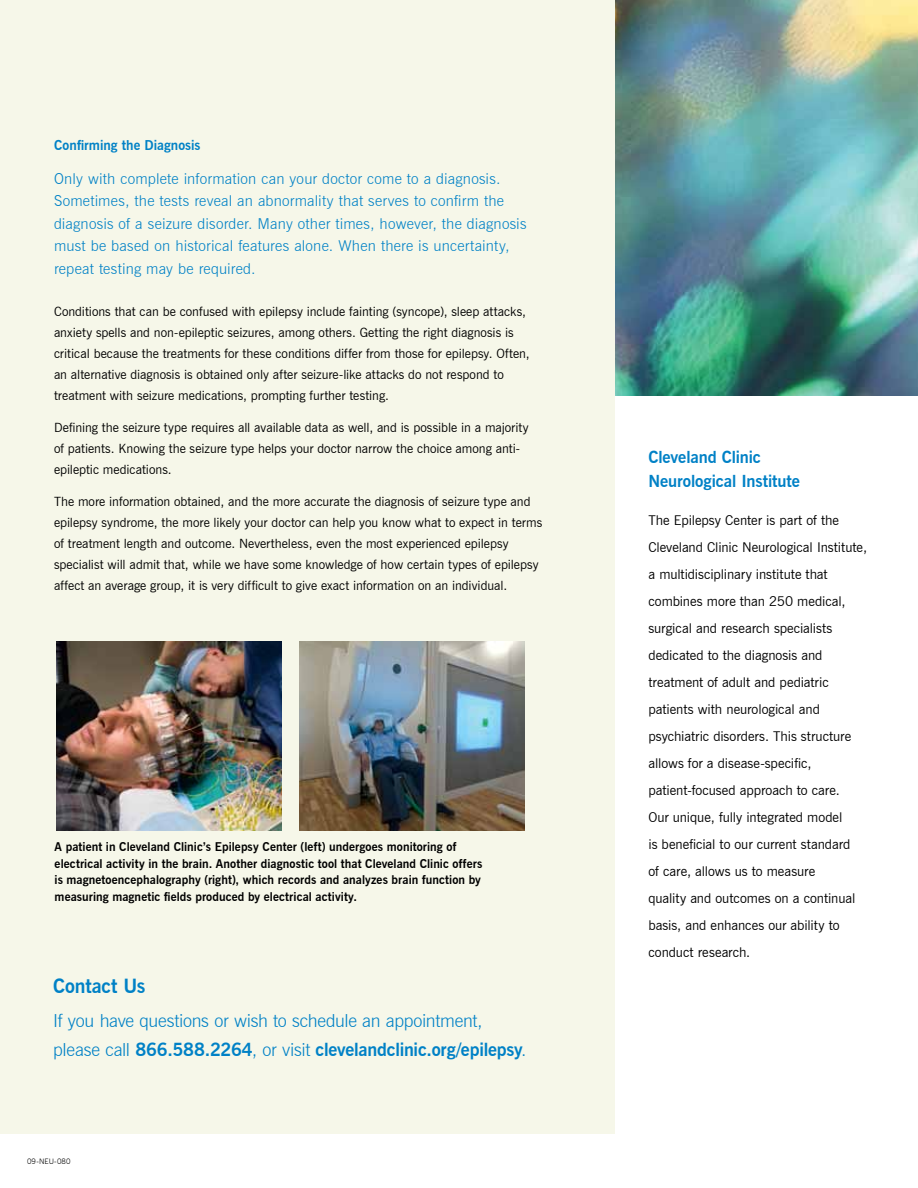
<style>
.page{position:relative;width:918px;height:1188px;background:#fff}
.page>*{position:absolute;margin:0;border:0;box-sizing:border-box;transform-origin:0 0}
.t1{font:700 19.5px "News Gothic BT";letter-spacing:-.01em;color:#0081c6}
.t2{font:300 18px/28.5px "News Gothic BT";letter-spacing:-.015em;color:#0081c6}
.t3{font:700 16.5px/24px "News Gothic BT";letter-spacing:-.005em;color:#0081c6}
.t4{font:300 15px/22.5px "News Gothic BT";letter-spacing:.015em;color:#0081c6}
.t5{font:13.5px/27px "News Gothic BT";letter-spacing:-.005em;color:#000}
.t6{font:700 13.5px "News Gothic BT";color:#0081c6}
.t7{font:12.75px/21px "News Gothic BT";color:#000}
.t8{font:700 12px/16.5px "News Gothic BT";letter-spacing:.01em;color:#000}
.t9{font:300 7.5px "News Gothic BT";letter-spacing:.02em;color:#000}
.s1{font-weight:700}
</style>
<div class="page">
<img style="left:615px;top:0;width:303px;height:396px">
<div style="left:0;top:0;width:615px;height:1134px;background:#f6f7e9"></div>
<img style="left:56px;top:641px;width:225px;height:189px">
<img style="left:299px;top:641px;width:225px;height:189px">
<p class="t6" style="left:54px;top:137px;width:148px">Confirming the Diagnosis</p>
<p class="t4" style="left:54px;top:167px;width:474px">Only with complete information can your doctor come to a diagnosis.<br>Sometimes, the tests reveal an abnormality that serves to confirm the diagnosis of a seizure disorder. Many other times, however, the diagnosis must be based on historical features alone. When there is uncertainty, repeat testing may be required.</p>
<p class="t7" style="left:54px;top:301px;width:477px">Conditions that can be confused with epilepsy include fainting (syncope), sleep attacks, anxiety spells and non-epileptic seizures, among others. Getting the right diagnosis is critical because the treatments for these conditions differ from those for epilepsy. Often, an alternative diagnosis is obtained only after seizure-like attacks do not respond to treatment with seizure medications, prompting further testing.</p>
<p class="t7" style="left:54px;top:417px;width:476px">Defining the seizure type requires all available data as well, and is possible in a majority of patients. Knowing the seizure type helps your doctor narrow the choice among anti&shy;epileptic medications.</p>
<p class="t7" style="left:54px;top:491px;width:490px">The more information obtained, and the more accurate the diagnosis of seizure type and epilepsy syndrome, the more likely your doctor can help you know what to expect in terms of treatment length and outcome. Nevertheless, even the most experienced epilepsy specialist will admit that, while we have some knowledge of how certain types of epilepsy affect an average group, it is very difficult to give exact information on an individual.</p>
<p class="t8" style="left:55px;top:839px;width:429px">A patient in Cleveland Clinic’s Epilepsy Center (left) undergoes monitoring of electrical activity in the brain. Another diagnostic tool that Cleveland Clinic offers is magnetoencephalography (right), which records and analyzes brain function by measuring magnetic fields produced by electrical activity.</p>
<h1 class="t1" style="left:53px;top:975px;width:94px">Contact Us</h1>
<h2 class="t2" style="left:53px;top:1007px;width:475px">If you have questions or wish to schedule an appointment, please call <span class="s1">866.588.2264</span>, or visit <span class="s1">clevelandclinic.org/epilepsy</span>.</h2>
<p class="t9" style="left:27px;top:1157px;width:45px">09-NEU-080</p>
<p class="t3" style="left:648px;top:445px;width:153px">Cleveland Clinic<br>Neurological Institute</p>
<p class="t5" style="left:648px;top:506px;width:220px">The Epilepsy Center is part of the Cleveland Clinic Neurological Institute, a multidisciplinary institute that combines more than 250 medical, surgical and research specialists dedicated to the diagnosis and treatment of adult and pediatric patients with neurological and psychiatric disorders. This structure allows for a disease-specific, patient-focused approach to care.<br>Our unique, fully integrated model<br>is beneficial to our current standard<br>of care, allows us to measure<br>quality and outcomes on a continual basis, and enhances our ability to conduct research.</p>
</div>
